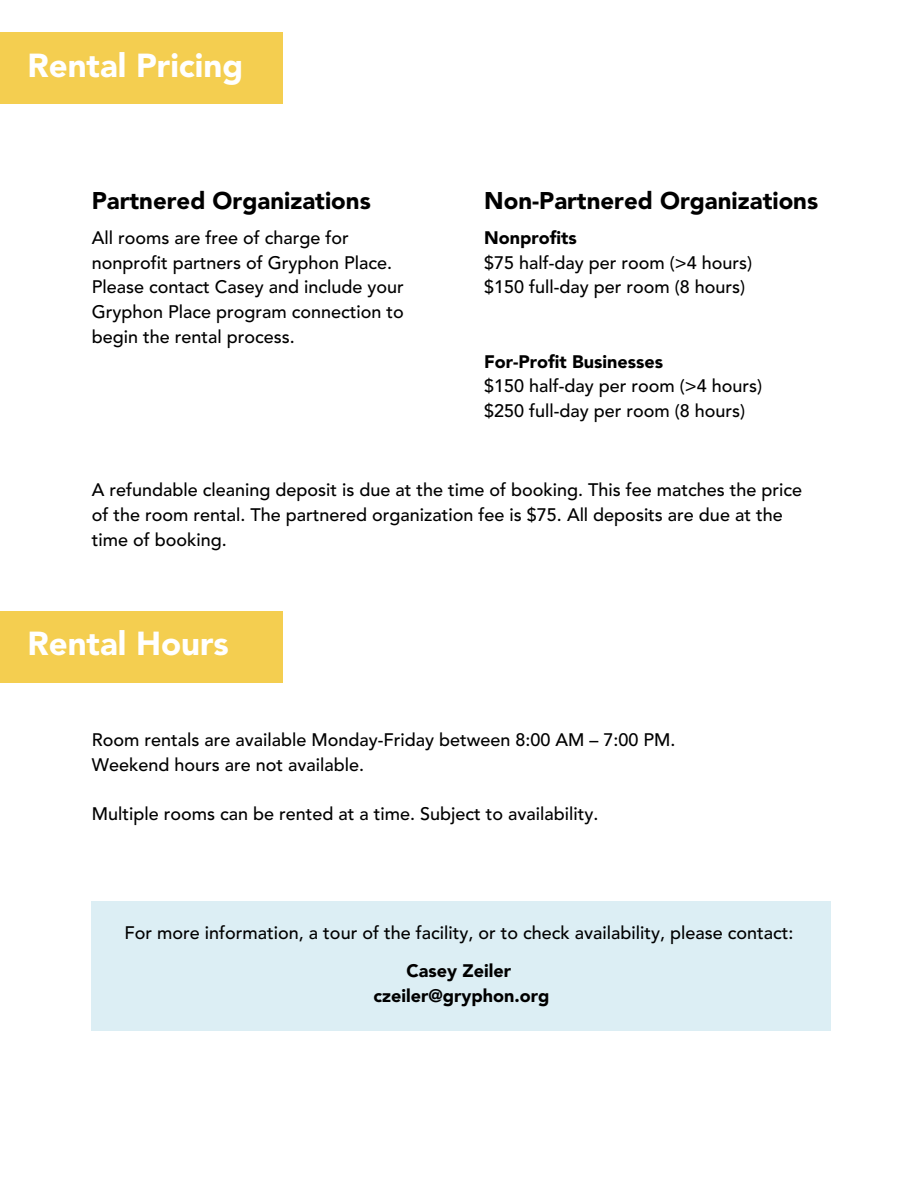
<style>
.page{position:relative;width:918px;height:1188px;background:#fff}
.page>*{position:absolute;margin:0;border:0;box-sizing:border-box;transform-origin:0 0}
.t1{font:900 33px "Avenir LT Std";color:#fff}
.t2{font:900 24px "Avenir LT Std";color:#000}
.t3{font:500 18px/24.8px "Avenir LT Std";color:#000}
.t4{font:900 18px "Avenir LT Std";color:#000}
</style>
<div class="page">
<div style="left:0;top:32px;width:283px;height:72px;background:#f4ce50"></div>
<div style="left:0;top:611px;width:283px;height:71px;background:#f4ce50"></div>
<div style="left:92px;top:901px;width:739px;height:130px;background:#dceef4"></div>
<h1 class="t1" style="left:27px;top:52px;width:217px">Rental Pricing</h1>
<h2 class="t2" style="left:92px;top:191px;width:280px">Partnered Organizations</h2>
<p class="t3" style="left:92px;top:227px;width:314px">All rooms are free of charge for nonprofit partners of Gryphon Place.<br>Please contact Casey and include your Gryphon Place program connection to begin the rental process.</p>
<h2 class="t2" style="left:484px;top:191px;width:336px">Non-Partnered Organizations</h2>
<p class="t4" style="left:484px;top:230px;width:94px">Nonprofits</p>
<p class="t3" style="left:484px;top:252px;width:270px">$75 half-day per room (&gt;4 hours)</p>
<p class="t3" style="left:484px;top:276px;width:263px">$150 full-day per room (8 hours)</p>
<p class="t4" style="left:484px;top:354px;width:180px">For-Profit Businesses</p>
<p class="t3" style="left:484px;top:375px;width:280px">$150 half-day per room (&gt;4 hours)</p>
<p class="t3" style="left:484px;top:400px;width:263px">$250 full-day per room (8 hours)</p>
<p class="t3" style="left:92px;top:479px;width:712px">A refundable cleaning deposit is due at the time of booking. This fee matches the price of the room rental. The partnered organization fee is $75. All deposits are due at the time of booking.</p>
<p class="t1" style="left:27px;top:630px;width:203px">Rental Hours</p>
<p class="t3" style="left:92px;top:729px;width:585px">Room rentals are available Monday-Friday between 8:00 AM – 7:00 PM.</p>
<h1 class="t3" style="left:92px;top:754px;width:274px">Weekend hours are not available.</h1>
<p class="t3" style="left:92px;top:803px;width:508px">Multiple rooms can be rented at a time. Subject to availability.</p>
<p class="t3" style="left:125px;top:922px;width:670px">For more information, a tour of the facility, or to check availability, please contact:</p>
<p class="t4" style="left:406px;top:964px;width:106px">Casey Zeiler</p>
<p class="t4" style="left:373px;top:989px;width:178px">czeiler@gryphon.org</p>
</div>
